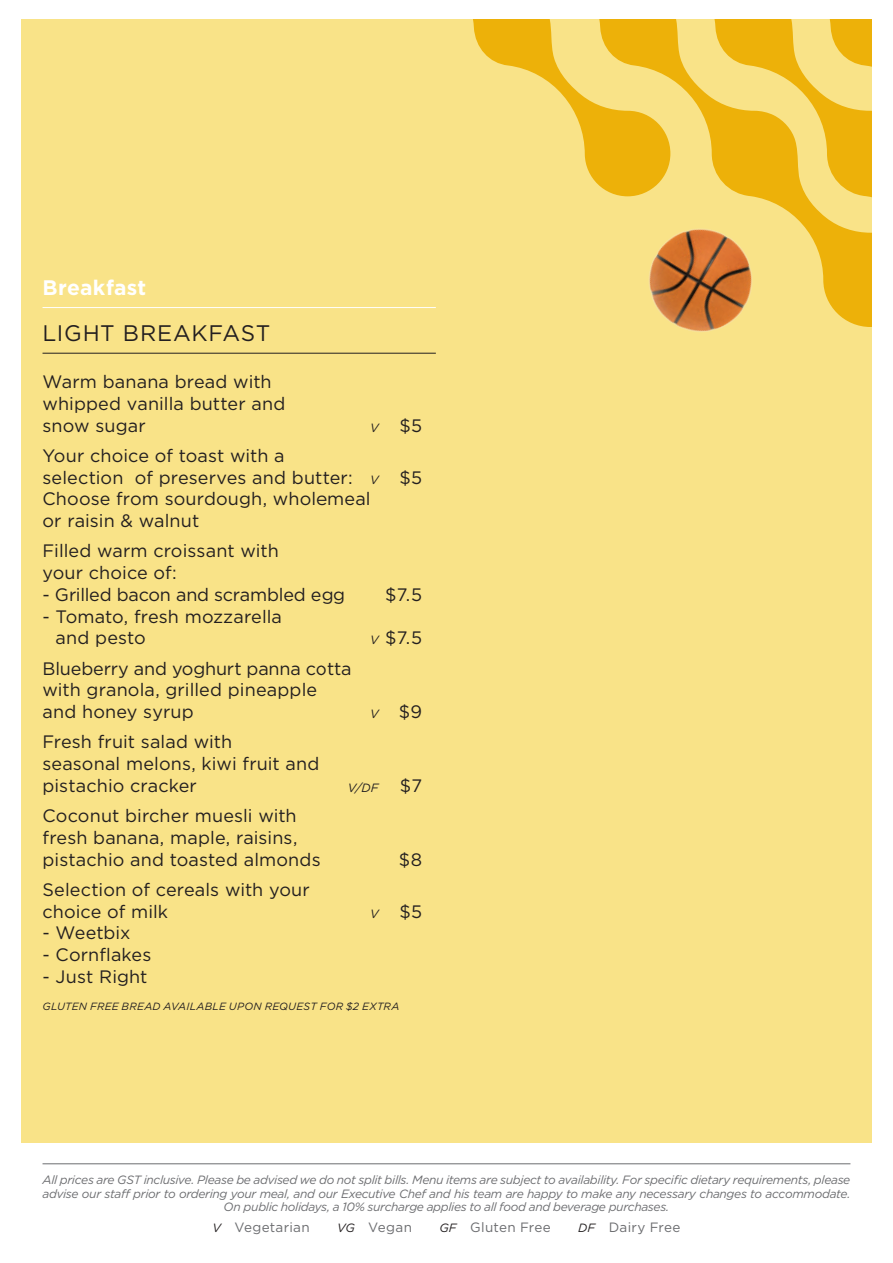
<style>
.page{position:relative;width:893px;height:1263px;background:#fff}
.page>*{position:absolute;margin:0;border:0;box-sizing:border-box;transform-origin:0 0}
.t1{font:22.5px "Gotham";letter-spacing:.03em;color:#231f20}
.t2{font:700 21px "Gotham";letter-spacing:.01em;color:#fff}
.t3{font:18px/21.8px "Gotham";letter-spacing:.005em;color:#231f20}
.t4{font:13.5px "Gotham";letter-spacing:.02em;color:#6c6d70}
.t5{font:italic 12px/13.5px "Gotham";letter-spacing:-.025em;color:#6c6d70;text-align:center}
.t6{font:italic 12px "Gotham";color:#231f20}
.t7{font:italic 10.5px "Gotham";letter-spacing:.02em;color:#231f20}
.s1{font-style:italic;font-size:12px}
.s2{font-style:normal;font-size:18px}
.s3{font-style:italic;font-size:12px;color:#231f20}
</style>
<div class="page">
<div style="left:21px;top:20px;width:851px;height:1123px;background:#f9e388"></div>
<hr style="left:43px;top:353px;width:393px;height:1px;background:#231f20">
<hr style="left:43px;top:307px;width:393px;height:1px;background:#fff">
<hr style="left:43px;top:1163px;width:807px;height:1px;background:#6c6d70">
<svg style="left:473px;top:20px;width:399px;height:307px"></svg>
<img style="left:625px;top:206px;width:151px;height:126px">
<p class="t2" style="left:43px;top:276px;width:105px">Breakfast</p>
<p class="t1" style="left:43px;top:320px;width:230px">LIGHT BREAKFAST</p>
<p class="t3" style="left:43px;top:370px;width:244px">Warm banana bread with whipped vanilla butter and snow sugar</p>
<p class="t3" style="left:370px;top:414px;width:53px"><span class="s1">V</span> $5</p>
<p class="t3" style="left:43px;top:444px;width:381px">Your choice of toast with a<br>selection of preserves and butter: <span class="s1">V</span> $5<br>Choose from sourdough, wholemeal<br>or raisin &amp; walnut</p>
<p class="t3" style="left:43px;top:540px;width:238px">Filled warm croissant with your choice of:</p>
<p class="t3" style="left:43px;top:583px;width:304px">- Grilled bacon and scrambled egg</p>
<p class="t3" style="left:385px;top:583px;width:38px">$7.5</p>
<p class="t3" style="left:56px;top:605px;width:228px;text-indent:-13px">- Tomato, fresh mozzarella and pesto</p>
<p class="t3" style="left:370px;top:627px;width:53px"><span class="s1">V</span> $7.5</p>
<p class="t3" style="left:43px;top:657px;width:311px">Blueberry and yoghurt panna cotta with granola, grilled pineapple and honey syrup</p>
<p class="t3" style="left:370px;top:700px;width:53px"><span class="s1">V</span> $9</p>
<p class="t3" style="left:43px;top:731px;width:278px">Fresh fruit salad with<br>seasonal melons, kiwi fruit and pistachio cracker</p>
<p class="t3" style="left:43px;top:804px;width:280px">Coconut bircher muesli with fresh banana, maple, raisins, pistachio and toasted almonds</p>
<p class="t3" style="left:43px;top:878px;width:269px">Selection of cereals with your choice of milk</p>
<p class="t6" style="left:348px;top:781px;width:76px">V/DF <span class="s2">$7</span></p>
<p class="t3" style="left:399px;top:848px;width:25px">$8</p>
<p class="t3" style="left:370px;top:900px;width:53px"><span class="s1">V</span> $5</p>
<p class="t3" style="left:43px;top:922px;width:90px">- Weetbix</p>
<p class="t3" style="left:43px;top:943px;width:110px">- Cornflakes</p>
<p class="t3" style="left:43px;top:965px;width:107px">- Just Right</p>
<p class="t7" style="left:43px;top:1000px;width:359px">GLUTEN FREE BREAD AVAILABLE UPON REQUEST FOR $2 EXTRA</p>
<p class="t5" style="left:43px;top:1173px;width:809px">All prices are GST inclusive. Please be advised we do not split bills. Menu items are subject to availability. For specific dietary requirements, please advise our staff prior to ordering your meal, and our Executive Chef and his team are happy to make any necessary changes to accommodate.<br>On public holidays, a 10% surcharge applies to all food and beverage purchases.</p>
<p class="t4" style="left:212px;top:1219px;width:99px"><span class="s3">V</span> Vegetarian</p>
<p class="t4" style="left:337px;top:1219px;width:76px"><span class="s3">VG</span> Vegan</p>
<p class="t4" style="left:439px;top:1219px;width:113px"><span class="s3">GF</span> Gluten Free</p>
<p class="t4" style="left:578px;top:1219px;width:104px"><span class="s3">DF</span> Dairy Free</p>
</div>
